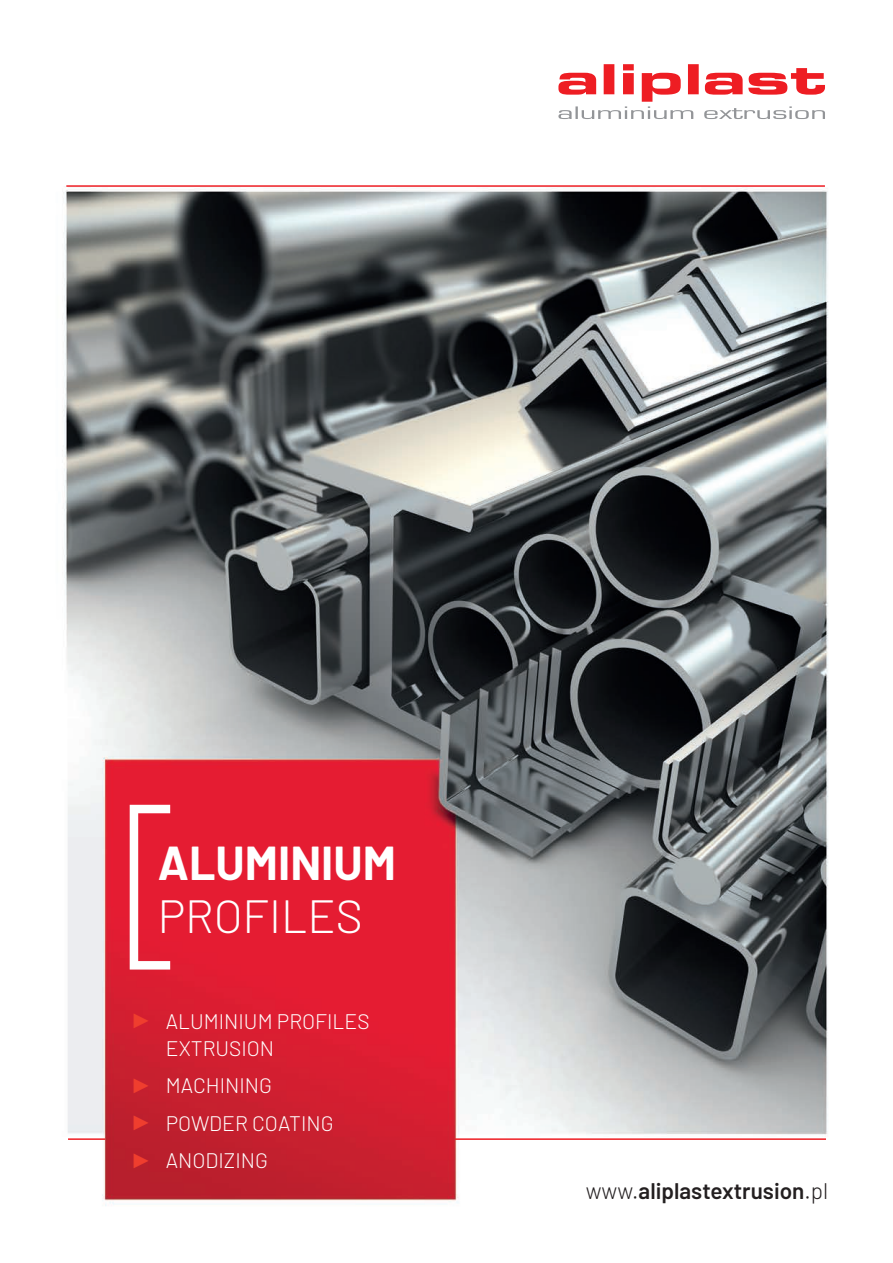
<style>
.page{position:relative;width:893px;height:1263px;background:#fff}
.page>*{position:absolute;margin:0;border:0;box-sizing:border-box;transform-origin:0 0}
.t1{font:700 46.5px "Barlow";color:#fff}
.t2{font:300 46.5px "Barlow";color:#fff}
.t3{font:600 22.5px "Barlow";color:#231f20}
.t4{font:300 21px/37.5px "Barlow";color:#fff}
.t5{font:21px/37.5px "Arial";color:#ef3e2e;text-align:justify}
.s1{font-weight:300}
</style>
<div class="page">
<img style="left:62px;top:189px;width:766px;height:1017px">
<svg style="left:558px;top:64px;width:267px;height:55px"></svg>
<svg style="left:130px;top:805px;width:40px;height:164px"></svg>
<hr style="left:66px;top:185px;width:759px;height:2px;background:#ee1d23">
<hr style="left:68px;top:1138px;width:37px;height:2px;background:#ee1d23">
<hr style="left:455px;top:1138px;width:371px;height:2px;background:#ee1d23">
<h1 class="t1" style="left:158px;top:829px;width:240px">ALUMINIUM</h1>
<h1 class="t2" style="left:158px;top:882px;width:207px">PROFILES</h1>
<p class="t5" style="left:131px;top:1002px;width:22px">►</p>
<p class="t5" style="left:131px;top:1066px;width:22px">► ► ►</p>
<p class="t4" style="left:166px;top:1006px;width:205px;line-height:27px">ALUMINIUM PROFILES<br>EXTRUSION</p>
<p class="t4" style="left:166px;top:1065px;width:169px">MACHINING<br>POWDER COATING<br>ANODIZING</p>
<p class="t3" style="left:586px;top:1175px;width:244px"><span class="s1">www.</span>aliplastextrusion<span class="s1">.pl</span></p>
</div>
